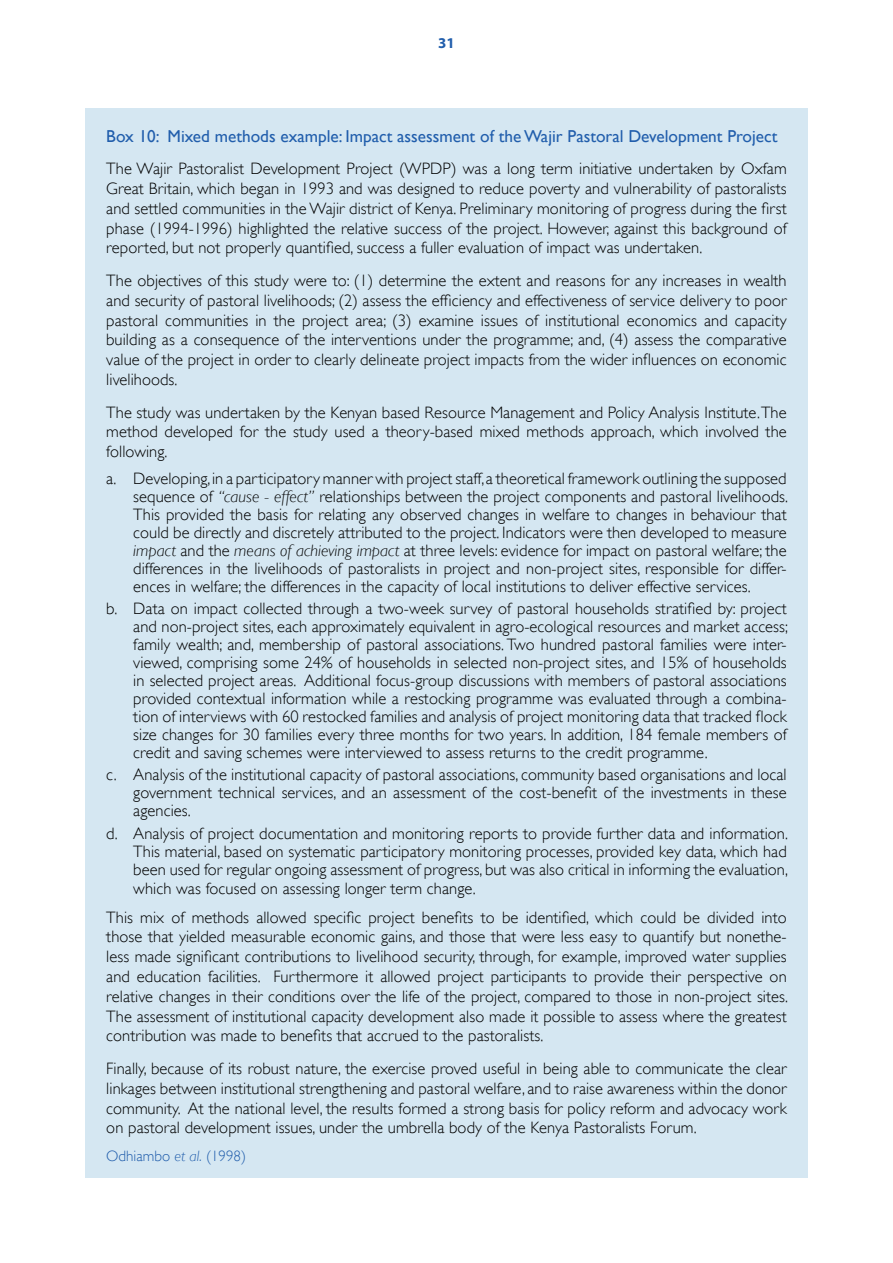
<style>
.page{position:relative;width:893px;height:1263px;background:#fff}
.page>*{position:absolute;margin:0;border:0;box-sizing:border-box;transform-origin:0 0}
.t1{font:17.25px "Gill Sans";color:#215eac}
.t2{font:300 16.5px/19.8px "Gill Sans";letter-spacing:.005em;color:#000;text-align:justify}
.t3{font:300 15px "Gill Sans";color:#215eac}
.t4{font:700 15px "Myriad Pro";color:#215eac}
.s1{font-style:italic}
</style>
<div class="page">
<div style="left:85px;top:108px;width:723px;height:1070px;background:#d5e7f2"></div>
<p class="t4" style="left:438px;top:33px;width:18px">31</p>
<p class="t1" style="left:106px;top:126px;width:673px">Box 10: Mixed methods example: Impact assessment of the Wajir Pastoral Development Project</p>
<p class="t2" style="left:106px;top:159px;width:682px">The Wajir Pastoralist Development Project (WPDP) was a long term initiative undertaken by Oxfam Great Britain, which began in 1993 and was designed to reduce poverty and vulnerability of pastoralists and settled communities in the Wajir district of Kenya. Preliminary monitoring of progress during the first phase (1994-1996) highlighted the relative success of the project. However, against this background of reported, but not properly quantified, success a fuller evaluation of impact was undertaken.</p>
<p class="t2" style="left:106px;top:271px;width:682px">The objectives of this study were to: (1) determine the extent and reasons for any increases in wealth and security of pastoral livelihoods; (2) assess the efficiency and effectiveness of service delivery to poor pastoral communities in the project area; (3) examine issues of institutional economics and capacity building as a consequence of the interventions under the programme; and, (4) assess the comparative value of the project in order to clearly delineate project impacts from the wider influences on economic livelihoods.</p>
<p class="t2" style="left:106px;top:402px;width:682px">The study was undertaken by the Kenyan based Resource Management and Policy Analysis Institute. The method developed for the study used a theory-based mixed methods approach, which involved the following.</p>
<p class="t2" style="left:133px;top:469px;width:656px;line-height:18px;text-indent:-27px">a. Developing, in a participatory manner with project staff, a theoretical framework outlining the supposed sequence of <span class="s1">“cause - effect”</span> relationships between the project components and pastoral livelihoods.<br>This provided the basis for relating any observed changes in welfare to changes in behaviour that could be directly and discretely attributed to the project. Indicators were then developed to measure <span class="s1">impact</span> and the <span class="s1">means of achieving impact</span> at three levels: evidence for impact on pastoral welfare; the differences in the livelihoods of pastoralists in project and non-project sites, responsible for differ&shy;ences in welfare; the differences in the capacity of local institutions to deliver effective services.</p>
<p class="t2" style="left:133px;top:599px;width:656px;line-height:18px;text-indent:-27px">b. Data on impact collected through a two-week survey of pastoral households stratified by: project and non-project sites, each approximately equivalent in agro-ecological resources and market access; family wealth; and, membership of pastoral associations. Two hundred pastoral families were inter&shy;viewed, comprising some 24% of households in selected non-project sites, and 15% of households in selected project areas. Additional focus-group discussions with members of pastoral associations provided contextual information while a restocking programme was evaluated through a combina&shy;tion of interviews with 60 restocked families and analysis of project monitoring data that tracked flock size changes for 30 families every three months for two years. In addition, 184 female members of credit and saving schemes were interviewed to assess returns to the credit programme.</p>
<p class="t2" style="left:133px;top:766px;width:655px;line-height:18px;text-indent:-27px">c. Analysis of the institutional capacity of pastoral associations, community based organisations and local government technical services, and an assessment of the cost-benefit of the investments in these agencies.</p>
<p class="t2" style="left:133px;top:824px;width:656px;line-height:18px;text-indent:-27px">d. Analysis of project documentation and monitoring reports to provide further data and information.<br>This material, based on systematic participatory monitoring processes, provided key data, which had been used for regular ongoing assessment of progress, but was also critical in informing the evaluation,</p>
<p class="t2" style="left:106px;top:875px;width:682px;line-height:28.3px;text-indent:27px">which was focused on assessing longer term change.<br>This mix of methods allowed specific project benefits to be identified, which could be divided into</p>
<p class="t2" style="left:106px;top:927px;width:683px">those that yielded measurable economic gains, and those that were less easy to quantify but nonethe&shy;less made significant contributions to livelihood security, through, for example, improved water supplies and education facilities. Furthermore it allowed project participants to provide their perspective on relative changes in their conditions over the life of the project, compared to those in non-project sites.<br>The assessment of institutional capacity development also made it possible to assess where the greatest contribution was made to benefits that accrued to the pastoralists.</p>
<p class="t2" style="left:106px;top:1059px;width:682px">Finally, because of its robust nature, the exercise proved useful in being able to communicate the clear linkages between institutional strengthening and pastoral welfare, and to raise awareness within the donor community. At the national level, the results formed a strong basis for policy reform and advocacy work on pastoral development issues, under the umbrella body of the Kenya Pastoralists Forum.</p>
<p class="t3" style="left:106px;top:1147px;width:141px">Odhiambo <span class="s1">et al.</span> (1998)</p>
</div>
